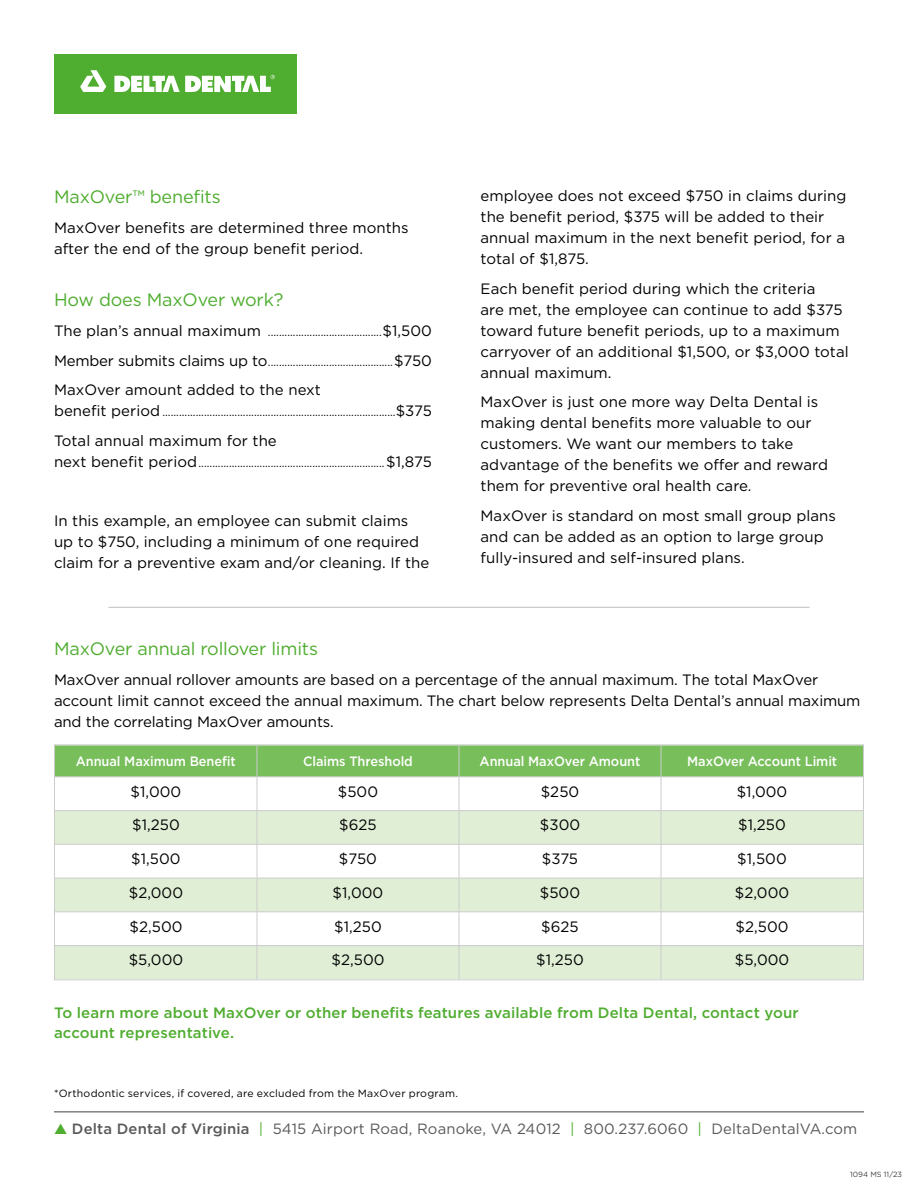
<style>
.page{position:relative;width:918px;height:1188px;background:#fff}
.page>*{position:absolute;margin:0;border:0;box-sizing:border-box;transform-origin:0 0}
.Subhead{font:18px "Gotham";letter-spacing:-.01em;color:#4fad2f}
.Body{font:15px/21px "Gotham";letter-spacing:.005em;color:#000}
.CTA{font:500 15px/19.5px "Gotham";letter-spacing:.01em;color:#4fad2f}
.t1{font:14.85px "Gotham";letter-spacing:.01em;color:#595959}
.Chart_type{font:500 13.5px "Gotham";letter-spacing:-.005em;color:#fff;scale:.95 1}
.Body-2{font:11.25px "Gotham";color:#000}
.Footnote{font:10.5px "Gotham";letter-spacing:.02em;color:#000}
.t2{font:7.5px "Gotham";color:#404040}
.s1{font-size:15px}
.s2{color:#4fad2f}
.s3{font-weight:500}
</style>
<div class="page">
<hr style="left:54px;top:1112px;width:810px;height:1px;background:#404040">
<div style="left:54px;top:54px;width:243px;height:60px;background:#4fad2f"></div>
<svg style="left:80px;top:70px;width:26px;height:22px"></svg>
<svg style="left:114px;top:75px;width:161px;height:17px"></svg>
<div style="left:56px;top:746px;width:806px;height:30px;background:#78be5b"></div>
<svg style="left:56px;top:811px;width:806px;height:167px;fill:#e0eed5"></svg>
<hr style="left:257px;top:745px;width:1px;height:31px;background:#ccc">
<hr style="left:459px;top:745px;width:1px;height:31px;background:#ccc">
<hr style="left:661px;top:745px;width:1px;height:31px;background:#ccc">
<hr style="left:55px;top:776px;width:202px;height:1px;background:#ccc">
<hr style="left:257px;top:776px;width:202px;height:1px;background:#ccc">
<hr style="left:257px;top:777px;width:1px;height:33px;background:#ccc">
<hr style="left:459px;top:776px;width:202px;height:1px;background:#ccc">
<hr style="left:459px;top:777px;width:1px;height:33px;background:#ccc">
<hr style="left:661px;top:776px;width:202px;height:1px;background:#ccc">
<hr style="left:661px;top:777px;width:1px;height:33px;background:#ccc">
<hr style="left:55px;top:810px;width:202px;height:1px;background:#ccc">
<hr style="left:257px;top:810px;width:202px;height:1px;background:#ccc">
<hr style="left:257px;top:811px;width:1px;height:33px;background:#ccc">
<hr style="left:459px;top:810px;width:202px;height:1px;background:#ccc">
<hr style="left:459px;top:811px;width:1px;height:33px;background:#ccc">
<hr style="left:661px;top:810px;width:202px;height:1px;background:#ccc">
<hr style="left:661px;top:811px;width:1px;height:33px;background:#ccc">
<hr style="left:55px;top:844px;width:202px;height:1px;background:#ccc">
<hr style="left:257px;top:844px;width:202px;height:1px;background:#ccc">
<hr style="left:257px;top:845px;width:1px;height:33px;background:#ccc">
<hr style="left:459px;top:844px;width:202px;height:1px;background:#ccc">
<hr style="left:459px;top:845px;width:1px;height:33px;background:#ccc">
<hr style="left:661px;top:844px;width:202px;height:1px;background:#ccc">
<hr style="left:661px;top:845px;width:1px;height:33px;background:#ccc">
<hr style="left:55px;top:878px;width:202px;height:1px;background:#ccc">
<hr style="left:257px;top:878px;width:202px;height:1px;background:#ccc">
<hr style="left:257px;top:878px;width:1px;height:33px;background:#ccc">
<hr style="left:459px;top:878px;width:202px;height:1px;background:#ccc">
<hr style="left:459px;top:878px;width:1px;height:33px;background:#ccc">
<hr style="left:661px;top:878px;width:202px;height:1px;background:#ccc">
<hr style="left:661px;top:878px;width:1px;height:33px;background:#ccc">
<hr style="left:55px;top:911px;width:202px;height:1px;background:#ccc">
<hr style="left:257px;top:911px;width:202px;height:1px;background:#ccc">
<hr style="left:257px;top:912px;width:1px;height:33px;background:#ccc">
<hr style="left:459px;top:911px;width:202px;height:1px;background:#ccc">
<hr style="left:459px;top:912px;width:1px;height:33px;background:#ccc">
<hr style="left:661px;top:911px;width:202px;height:1px;background:#ccc">
<hr style="left:661px;top:912px;width:1px;height:33px;background:#ccc">
<hr style="left:55px;top:945px;width:202px;height:1px;background:#ccc">
<hr style="left:257px;top:945px;width:202px;height:1px;background:#ccc">
<hr style="left:257px;top:946px;width:1px;height:33px;background:#ccc">
<hr style="left:459px;top:945px;width:202px;height:1px;background:#ccc">
<hr style="left:459px;top:946px;width:1px;height:33px;background:#ccc">
<hr style="left:661px;top:945px;width:202px;height:1px;background:#ccc">
<hr style="left:661px;top:946px;width:1px;height:33px;background:#ccc">
<div style="left:54px;top:744px;width:810px;height:236px;border:1px solid #ccc"></div>
<hr style="left:108px;top:607px;width:702px;height:1px;background:#bfbfbf">
<p class="Subhead" style="left:54px;top:186px;width:168px">MaxOver™ benefits</p>
<p class="Body" style="left:54px;top:217px;width:356px">MaxOver benefits are determined three months after the end of the group benefit period.</p>
<p class="Subhead" style="left:54px;top:288px;width:231px">How does MaxOver work?</p>
<p class="Body-2" style="left:54px;top:325px;width:380px"><span class="s1">The plan’s annual maximum</span> .........................................<span class="s1">$1,500</span></p>
<p class="Body-2" style="left:54px;top:354px;width:380px"><span class="s1">Member submits claims up to</span>.............................................<span class="s1">$750</span></p>
<p class="Body" style="left:54px;top:379px;width:268px">MaxOver amount added to the next</p>
<p class="Body-2" style="left:54px;top:405px;width:380px"><span class="s1">benefit period</span> ....................................................................................<span class="s1">$375</span></p>
<p class="Body" style="left:54px;top:430px;width:224px">Total annual maximum for the</p>
<p class="Body-2" style="left:54px;top:456px;width:379px"><span class="s1">next benefit period</span>...................................................................<span class="s1">$1,875</span></p>
<p class="Body" style="left:54px;top:510px;width:377px">In this example, an employee can submit claims up to $750, including a minimum of one required claim for a preventive exam and/or cleaning. If the</p>
<p class="Body" style="left:481px;top:185px;width:367px">employee does not exceed $750 in claims during the benefit period, $375 will be added to their annual maximum in the next benefit period, for a total of $1,875.</p>
<p class="Body" style="left:481px;top:278px;width:370px">Each benefit period during which the criteria<br>are met, the employee can continue to add $375 toward future benefit periods, up to a maximum carryover of an additional $1,500, or $3,000 total annual maximum.</p>
<p class="Body" style="left:481px;top:391px;width:349px">MaxOver is just one more way Delta Dental is making dental benefits more valuable to our customers. We want our members to take advantage of the benefits we offer and reward them for preventive oral health care.</p>
<p class="Body" style="left:481px;top:505px;width:357px">MaxOver is standard on most small group plans and can be added as an option to large group fully-insured and self-insured plans.</p>
<p class="Subhead" style="left:54px;top:637px;width:266px">MaxOver annual rollover limits</p>
<p class="Body" style="left:54px;top:669px;width:808px">MaxOver annual rollover amounts are based on a percentage of the annual maximum. The total MaxOver account limit cannot exceed the annual maximum. The chart below represents Delta Dental’s annual maximum and the correlating MaxOver amounts.</p>
<p class="Chart_type" style="left:76px;top:753px;width:170px">Annual Maximum Benefit</p>
<p class="Chart_type" style="left:303px;top:753px;width:117px">Claims Threshold</p>
<p class="Chart_type" style="left:480px;top:753px;width:171px">Annual MaxOver Amount</p>
<p class="Chart_type" style="left:687px;top:753px;width:159px">MaxOver Account Limit</p>
<p class="Body" style="left:131px;top:780px;width:52px">$1,000</p>
<p class="Body" style="left:338px;top:780px;width:42px">$500</p>
<p class="Body" style="left:541px;top:780px;width:40px">$250</p>
<p class="Body" style="left:737px;top:780px;width:52px">$1,000</p>
<p class="Body" style="left:132px;top:814px;width:49px">$1,250</p>
<p class="Body" style="left:339px;top:814px;width:39px">$625</p>
<p class="Body" style="left:540px;top:814px;width:42px">$300</p>
<p class="Body" style="left:738px;top:814px;width:49px">$1,250</p>
<p class="Body" style="left:131px;top:848px;width:51px">$1,500</p>
<p class="Body" style="left:339px;top:848px;width:39px">$750</p>
<p class="Body" style="left:542px;top:848px;width:38px">$375</p>
<p class="Body" style="left:737px;top:848px;width:51px">$1,500</p>
<p class="Body" style="left:129px;top:882px;width:56px">$2,000</p>
<p class="Body" style="left:333px;top:882px;width:52px">$1,000</p>
<p class="Body" style="left:540px;top:882px;width:42px">$500</p>
<p class="Body" style="left:735px;top:882px;width:56px">$2,000</p>
<p class="Body" style="left:129px;top:915px;width:55px">$2,500</p>
<p class="Body" style="left:334px;top:915px;width:49px">$1,250</p>
<p class="Body" style="left:541px;top:915px;width:39px">$625</p>
<p class="Body" style="left:735px;top:915px;width:55px">$2,500</p>
<p class="Body" style="left:129px;top:949px;width:56px">$5,000</p>
<p class="Body" style="left:331px;top:949px;width:55px">$2,500</p>
<p class="Body" style="left:536px;top:949px;width:49px">$1,250</p>
<p class="Body" style="left:735px;top:949px;width:56px">$5,000</p>
<p class="CTA" style="left:54px;top:1003px;width:746px">To learn more about MaxOver or other benefits features available from Delta Dental, contact your account representative.</p>
<p class="Footnote" style="left:54px;top:1087px;width:406px">*Orthodontic services, if covered, are excluded from the MaxOver program.</p>
<p class="t1" style="left:54px;top:1119px;width:805px"><span class="s2">▲</span> <span class="s3">Delta Dental of Virginia</span> <span class="s2">|</span> 5415 Airport Road, Roanoke, VA 24012 <span class="s2">|</span> 800.237.6060 <span class="s2">|</span> DeltaDentalVA.com</p>
<p class="t2" style="left:850px;top:1169px;width:53px">1094 MS 11/23</p>
</div>
